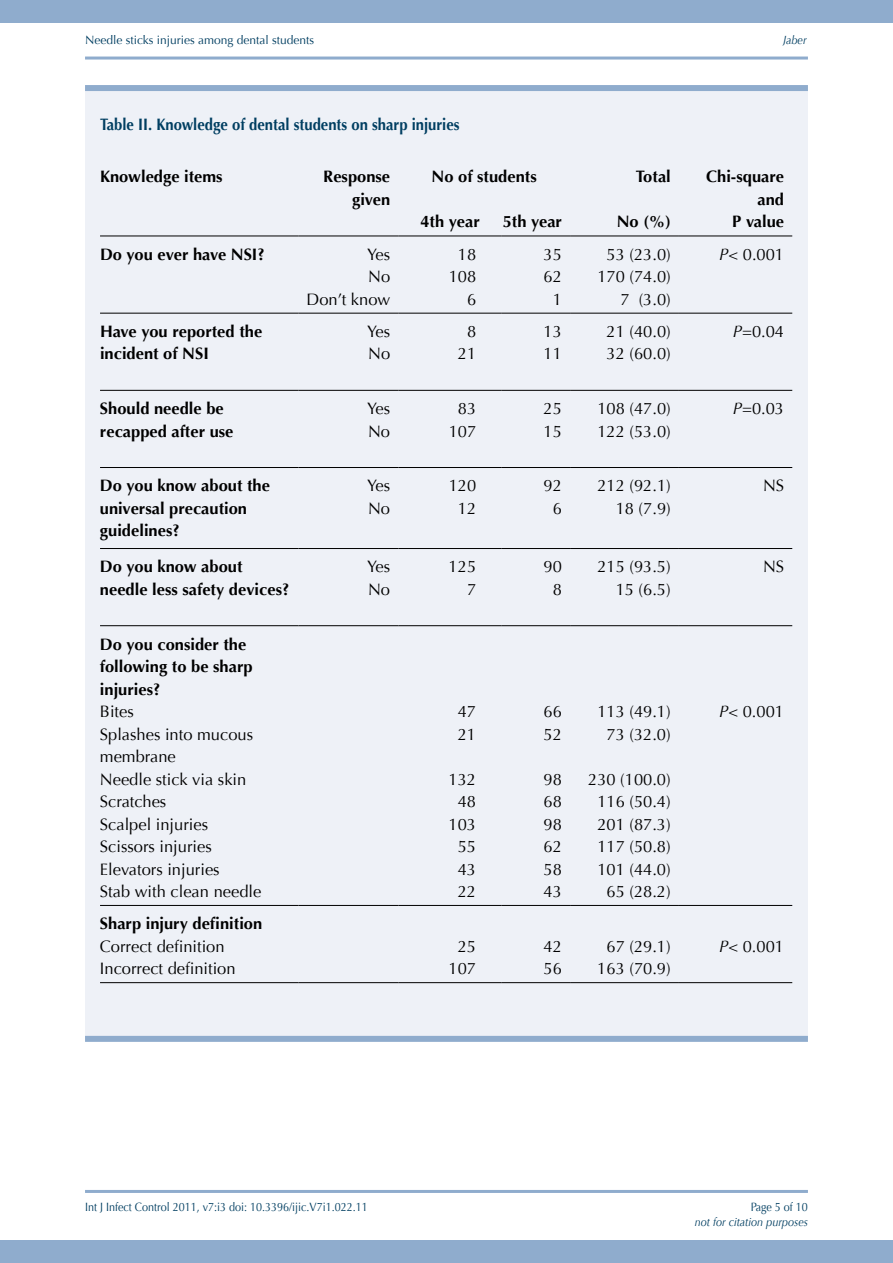
<style>
.page{position:relative;width:893px;height:1263px;background:#fff}
.page>*{position:absolute;margin:0;border:0;box-sizing:border-box;transform-origin:0 0}
.t1{font:16.5px/22.5px "Optima";color:#000}
.t2{font:700 16.5px/22.5px "Optima";color:#000}
.t3{font:700 16.5px "Optima";color:#003e61;scale:.9 1}
.t4{font:12px "Optima";color:#003e61;scale:.9 1}
.t5{font:12px "Optima";color:#003e61}
.t6{font:italic 12px "Optima";color:#003e61;scale:.9 1}
.s1{font-style:italic}
</style>
<div class="page">
<div style="left:0;top:0;width:893px;height:23px;background:#8faccd"></div>
<div style="left:0;top:1240px;width:893px;height:23px;background:#8faccd"></div>
<hr style="left:85px;top:1190px;width:723px;height:3px;background:#8faccd">
<hr style="left:85px;top:57px;width:723px;height:3px;background:#8faccd">
<div style="left:85px;top:88px;width:723px;height:951px;background:#eef1f7"></div>
<div style="left:85px;top:85px;width:723px;height:6px;background:#8faccd"></div>
<div style="left:85px;top:1036px;width:723px;height:6px;background:#8faccd"></div>
<hr style="left:100px;top:236px;width:198px;height:1px;background:#000">
<hr style="left:298px;top:236px;width:100px;height:1px;background:#000">
<hr style="left:398px;top:236px;width:104px;height:1px;background:#000">
<hr style="left:502px;top:236px;width:68px;height:1px;background:#000">
<hr style="left:570px;top:236px;width:109px;height:1px;background:#000">
<hr style="left:679px;top:236px;width:113px;height:1px;background:#000">
<hr style="left:100px;top:313px;width:198px;height:1px;background:#000">
<hr style="left:298px;top:313px;width:100px;height:1px;background:#000">
<hr style="left:398px;top:313px;width:104px;height:1px;background:#000">
<hr style="left:502px;top:313px;width:68px;height:1px;background:#000">
<hr style="left:570px;top:313px;width:109px;height:1px;background:#000">
<hr style="left:679px;top:313px;width:113px;height:1px;background:#000">
<hr style="left:100px;top:390px;width:198px;height:1px;background:#000">
<hr style="left:298px;top:390px;width:100px;height:1px;background:#000">
<hr style="left:398px;top:390px;width:104px;height:1px;background:#000">
<hr style="left:502px;top:390px;width:68px;height:1px;background:#000">
<hr style="left:570px;top:390px;width:109px;height:1px;background:#000">
<hr style="left:679px;top:390px;width:113px;height:1px;background:#000">
<hr style="left:100px;top:467px;width:198px;height:1px;background:#000">
<hr style="left:298px;top:467px;width:100px;height:1px;background:#000">
<hr style="left:398px;top:467px;width:104px;height:1px;background:#000">
<hr style="left:502px;top:467px;width:68px;height:1px;background:#000">
<hr style="left:570px;top:467px;width:109px;height:1px;background:#000">
<hr style="left:679px;top:467px;width:113px;height:1px;background:#000">
<hr style="left:100px;top:548px;width:198px;height:1px;background:#000">
<hr style="left:298px;top:548px;width:100px;height:1px;background:#000">
<hr style="left:398px;top:548px;width:104px;height:1px;background:#000">
<hr style="left:502px;top:548px;width:68px;height:1px;background:#000">
<hr style="left:570px;top:548px;width:109px;height:1px;background:#000">
<hr style="left:679px;top:548px;width:113px;height:1px;background:#000">
<hr style="left:100px;top:625px;width:198px;height:1px;background:#000">
<hr style="left:298px;top:625px;width:100px;height:1px;background:#000">
<hr style="left:398px;top:625px;width:104px;height:1px;background:#000">
<hr style="left:502px;top:625px;width:68px;height:1px;background:#000">
<hr style="left:570px;top:625px;width:109px;height:1px;background:#000">
<hr style="left:679px;top:625px;width:113px;height:1px;background:#000">
<hr style="left:100px;top:905px;width:198px;height:1px;background:#000">
<hr style="left:298px;top:905px;width:100px;height:1px;background:#000">
<hr style="left:398px;top:905px;width:104px;height:1px;background:#000">
<hr style="left:502px;top:905px;width:68px;height:1px;background:#000">
<hr style="left:570px;top:905px;width:109px;height:1px;background:#000">
<hr style="left:679px;top:905px;width:113px;height:1px;background:#000">
<hr style="left:100px;top:982px;width:198px;height:1px;background:#000">
<hr style="left:298px;top:982px;width:100px;height:1px;background:#000">
<hr style="left:398px;top:982px;width:104px;height:1px;background:#000">
<hr style="left:502px;top:982px;width:68px;height:1px;background:#000">
<hr style="left:570px;top:982px;width:109px;height:1px;background:#000">
<hr style="left:679px;top:982px;width:113px;height:1px;background:#000">
<p class="t5" style="left:85px;top:33px;width:231px">Needle sticks injuries among dental students</p>
<p class="t6" style="left:783px;top:33px;width:28px">Jaber</p>
<p class="t3" style="left:100px;top:115px;width:401px">Table II. Knowledge of dental students on sharp injuries</p>
<p class="t2" style="left:100px;top:166px;width:124px">Knowledge items</p>
<p class="t2" style="left:323px;top:166px;width:68px;text-align:right">Response given</p>
<p class="t2" style="left:432px;top:166px;width:107px">No of students</p>
<p class="t2" style="left:420px;top:211px;width:61px">4th year</p>
<p class="t2" style="left:503px;top:211px;width:61px">5th year</p>
<p class="t2" style="left:636px;top:166px;width:37px">Total</p>
<p class="t2" style="left:617px;top:211px;width:56px">No (%)</p>
<p class="t2" style="left:706px;top:166px;width:79px;text-align:right">Chi-square and<br>P value</p>
<p class="t2" style="left:100px;top:243px;width:166px">Do you ever have NSI?</p>
<p class="t1" style="left:307px;top:243px;width:85px;text-align:right">Yes<br>No<br>Don’t know</p>
<p class="t1" style="left:449px;top:243px;width:29px;text-align:right">18<br>108<br>6</p>
<p class="t1" style="left:544px;top:243px;width:20px;text-align:center">35<br>62<br>1</p>
<p class="t1" style="left:597px;top:243px;width:75px;text-align:right">53 (23.0)<br>170 (74.0)<br>7 (3.0)</p>
<p class="t1" style="left:719px;top:243px;width:66px"><span class="s1">P&lt;</span> 0.001</p>
<p class="t2" style="left:100px;top:320px;width:164px">Have you reported the incident of NSI</p>
<p class="t1" style="left:367px;top:320px;width:24px">Yes<br>No</p>
<p class="t1" style="left:458px;top:320px;width:20px;text-align:center">8<br>21</p>
<p class="t1" style="left:544px;top:320px;width:20px">13<br>11</p>
<p class="t1" style="left:607px;top:320px;width:66px">21 (40.0)<br>32 (60.0)</p>
<p class="t1" style="left:733px;top:320px;width:53px"><span class="s1">P</span>=0.04</p>
<p class="t2" style="left:100px;top:397px;width:135px">Should needle be recapped after use</p>
<p class="t1" style="left:367px;top:397px;width:24px">Yes<br>No</p>
<p class="t1" style="left:449px;top:397px;width:29px;text-align:center">83<br>107</p>
<p class="t1" style="left:544px;top:397px;width:20px">25<br>15</p>
<p class="t1" style="left:597px;top:397px;width:75px">108 (47.0)<br>122 (53.0)</p>
<p class="t1" style="left:733px;top:397px;width:53px"><span class="s1">P</span>=0.03</p>
<p class="t2" style="left:100px;top:475px;width:172px">Do you know about the universal precaution guidelines?</p>
<p class="t1" style="left:367px;top:475px;width:24px">Yes<br>No</p>
<p class="t1" style="left:449px;top:475px;width:29px;text-align:center">120<br>12</p>
<p class="t1" style="left:544px;top:475px;width:20px;text-align:center">92<br>6</p>
<p class="t1" style="left:597px;top:475px;width:75px;text-align:right">212 (92.1)<br>18 (7.9)</p>
<p class="t1" style="left:763px;top:475px;width:23px">NS</p>
<p class="t2" style="left:100px;top:556px;width:191px">Do you know about needle less safety devices?</p>
<p class="t1" style="left:367px;top:556px;width:24px">Yes<br>No</p>
<p class="t1" style="left:449px;top:556px;width:29px;text-align:right">125<br>7</p>
<p class="t1" style="left:544px;top:556px;width:20px;text-align:center">90<br>8</p>
<p class="t1" style="left:597px;top:556px;width:75px;text-align:right">215 (93.5)<br>15 (6.5)</p>
<p class="t1" style="left:763px;top:556px;width:23px">NS</p>
<p class="t2" style="left:100px;top:633px;width:154px">Do you consider the following to be sharp injuries?</p>
<p class="t1" style="left:100px;top:700px;width:163px">Bites<br>Splashes into mucous membrane<br>Needle stick via skin<br>Scratches<br>Scalpel injuries<br>Scissors injuries<br>Elevators injuries<br>Stab with clean needle</p>
<p class="t1" style="left:458px;top:700px;width:20px">47<br>21</p>
<p class="t1" style="left:597px;top:700px;width:75px;text-align:center">113 (49.1)<br>73 (32.0)</p>
<p class="t1" style="left:588px;top:768px;width:84px;text-align:right">230 (100.0)<br>116 (50.4)<br>201 (87.3)<br>117 (50.8)<br>101 (44.0)<br>65 (28.2)</p>
<p class="t1" style="left:719px;top:700px;width:66px"><span class="s1">P&lt;</span> 0.001</p>
<p class="t1" style="left:544px;top:700px;width:20px">66<br>52</p>
<p class="t1" style="left:544px;top:768px;width:20px;text-align:justify">98<br>68<br>98<br>62<br>58<br>43</p>
<p class="t1" style="left:449px;top:768px;width:29px;text-align:center">132<br>48<br>103<br>55<br>43<br>22</p>
<p class="t2" style="left:100px;top:913px;width:164px">Sharp injury definition</p>
<p class="t1" style="left:100px;top:935px;width:137px">Correct definition<br>Incorrect definition</p>
<p class="t1" style="left:449px;top:935px;width:29px;text-align:center">25<br>107</p>
<p class="t1" style="left:543px;top:935px;width:20px">42<br>56</p>
<p class="t1" style="left:597px;top:935px;width:75px;text-align:center">67 (29.1)<br>163 (70.9)</p>
<p class="t1" style="left:719px;top:935px;width:66px"><span class="s1">P&lt;</span> 0.001</p>
<p class="t4" style="left:85px;top:1200px;width:316px">Int J Infect Control 2011, v7:i3 doi: 10.3396/ijic.V7i1.022.11</p>
<p class="t4" style="left:751px;top:1200px;width:65px">Page 5 of 10</p>
<p class="t6" style="left:695px;top:1215px;width:127px">not for citation purposes</p>
</div>
